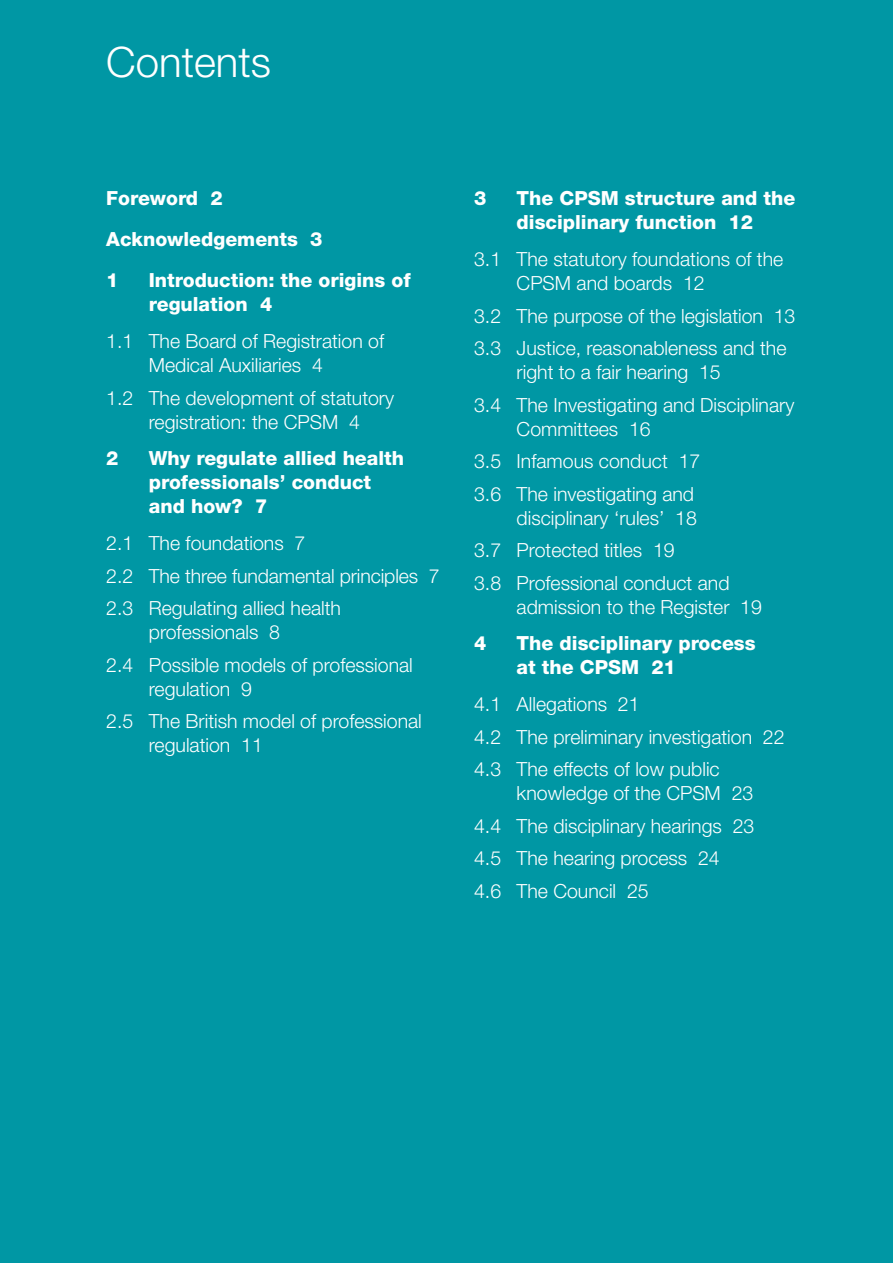
<style>
.page{position:relative;width:893px;height:1263px;background:#0097a4}
.page>*{position:absolute;margin:0;border:0;box-sizing:border-box;transform-origin:0 0}
.t1{font:300 42px "Helvetica Neue";color:#fff}
.t2{font:300 19.5px/32.5px "Helvetica Neue";color:#fff}
.t3{font:800 19.5px/24px "Helvetica Neue";color:#fff}
</style>
<div class="page">
<h1 class="t1" style="left:106px;top:47px;width:166px">Contents</h1>
<p class="t3" style="left:106px;top:180px;width:218px;line-height:41px">Foreword 2<br>Acknowledgements 3<br>1</p>
<p class="t3" style="left:149px;top:270px;width:263px">Introduction: the origins of regulation 4</p>
<p class="t2" style="left:149px;top:331px;width:237px;line-height:24px;text-indent:-43px">1.1 The Board of Registration of<br>Medical Auxiliaries 4</p>
<p class="t2" style="left:106px;top:387px;width:289px;line-height:24px;text-align:center">1.2 The development of statutory registration: the CPSM 4</p>
<p class="t3" style="left:106px;top:448px;width:14px">2</p>
<p class="t3" style="left:149px;top:448px;width:257px">Why regulate allied health professionals’ conduct and how? 7</p>
<p class="t2" style="left:106px;top:529px;width:335px">2.1 The foundations 7<br>2.2 The three fundamental principles 7<br>2.3 Regulating allied health</p>
<p class="t2" style="left:106px;top:618px;width:308px;text-indent:43px">professionals 8<br>2.4 Possible models of professional</p>
<p class="t2" style="left:106px;top:674px;width:317px;text-indent:43px">regulation 9<br>2.5 The British model of professional</p>
<p class="t2" style="left:149px;top:731px;width:116px">regulation 11</p>
<p class="t3" style="left:474px;top:188px;width:14px">3</p>
<p class="t3" style="left:517px;top:188px;width:280px">The CPSM structure and the disciplinary function 12</p>
<p class="t2" style="left:517px;top:249px;width:268px;line-height:24px;text-indent:-43px">3.1 The statutory foundations of the<br>CPSM and boards 12</p>
<p class="t2" style="left:474px;top:301px;width:323px">3.2 The purpose of the legislation 13<br>3.3 Justice, reasonableness and the</p>
<p class="t2" style="left:474px;top:358px;width:322px;text-indent:43px">right to a fair hearing 15<br>3.4 The Investigating and Disciplinary</p>
<p class="t2" style="left:474px;top:414px;width:228px;text-align:center">Committees 16<br>3.5 Infamous conduct 17<br>3.6 The investigating and</p>
<p class="t2" style="left:474px;top:503px;width:257px;text-indent:43px">disciplinary ‘rules’ 18<br>3.7 Protected titles 19<br>3.8 Professional conduct and</p>
<p class="t2" style="left:517px;top:592px;width:247px">admission to the Register 19</p>
<p class="t3" style="left:474px;top:633px;width:14px">4</p>
<p class="t3" style="left:517px;top:633px;width:240px">The disciplinary process at the CPSM 21</p>
<p class="t2" style="left:474px;top:690px;width:312px">4.1 Allegations 21<br>4.2 The preliminary investigation 22<br>4.3 The effects of low public</p>
<p class="t2" style="left:474px;top:779px;width:282px;text-indent:43px">knowledge of the CPSM 23<br>4.4 The disciplinary hearings 23<br>4.5 The hearing process 24<br>4.6 The Council 25</p>
</div>
